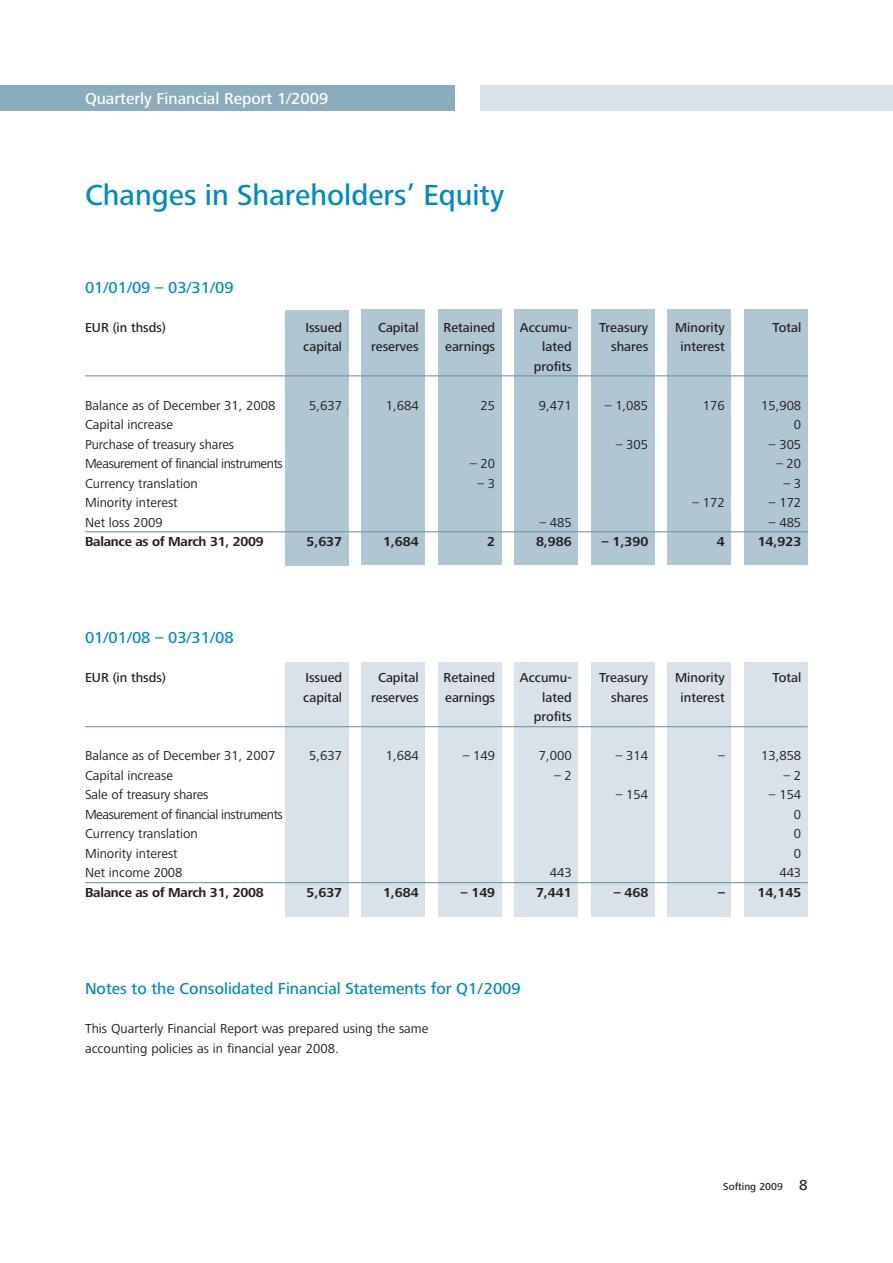
<style>
.page{position:relative;width:893px;height:1263px;background:#fff}
.page>*{position:absolute;margin:0;border:0;box-sizing:border-box;transform-origin:0 0}
.t1{font:500 30px "Frutiger Next LT";color:#008bbf}
.t2{font:500 16.5px "Frutiger Next LT";color:#008bbf}
.t3{font:500 16.5px "Frutiger Next LT";color:#fff}
.t4{font:13.5px/19.5px "Frutiger Next LT";color:#231f20}
.t5{font:500 13.5px "Frutiger Next LT";color:#231f20}
.t6{font:700 13.5px "Frutiger Next LT";letter-spacing:-.02em;color:#231f20}
.t7{font:13.5px "Frutiger Next LT";letter-spacing:-.035em;color:#231f20}
.t8{font:500 10.5px "Frutiger Next LT";color:#231f20}
.s1{font-size:15px}
</style>
<div class="page">
<div style="left:0;top:85px;width:455px;height:26px;background:#8aacbd"></div>
<div style="left:480px;top:85px;width:413px;height:26px;background:#d8e2e8"></div>
<div style="left:744px;top:310px;width:64px;height:255px;background:#b0c6d2"></div>
<div style="left:591px;top:310px;width:64px;height:255px;background:#b0c6d2"></div>
<div style="left:514px;top:310px;width:64px;height:255px;background:#b0c6d2"></div>
<div style="left:438px;top:310px;width:64px;height:255px;background:#b0c6d2"></div>
<div style="left:667px;top:310px;width:64px;height:255px;background:#b0c6d2"></div>
<div style="left:361px;top:310px;width:64px;height:255px;background:#b0c6d2"></div>
<div style="left:285px;top:310px;width:64px;height:256px;background:#b0c6d2"></div>
<hr style="left:85px;top:375px;width:723px;height:1px;background:#6894a8">
<hr style="left:85px;top:531px;width:723px;height:1px;background:#6894a8">
<div style="left:744px;top:662px;width:64px;height:254px;background:#d8e2e8"></div>
<div style="left:591px;top:662px;width:64px;height:254px;background:#d8e2e8"></div>
<div style="left:514px;top:662px;width:64px;height:254px;background:#d8e2e8"></div>
<div style="left:438px;top:662px;width:64px;height:254px;background:#d8e2e8"></div>
<div style="left:667px;top:662px;width:64px;height:254px;background:#d8e2e8"></div>
<div style="left:361px;top:662px;width:64px;height:254px;background:#d8e2e8"></div>
<div style="left:285px;top:662px;width:64px;height:254px;background:#d8e2e8"></div>
<hr style="left:85px;top:726px;width:723px;height:1px;background:#6894a8">
<hr style="left:85px;top:882px;width:723px;height:1px;background:#6894a8">
<p class="t3" style="left:85px;top:92px;width:245px">Quarterly Financial Report 1/2009</p>
<h1 class="t1" style="left:85px;top:183px;width:421px">Changes in Shareholders’ Equity</h1>
<p class="t2" style="left:85px;top:281px;width:150px">01/01/09 – 03/31/09</p>
<p class="t5" style="left:85px;top:322px;width:82px">EUR (in thsds)</p>
<p class="t5" style="left:305px;top:322px;width:38px">Issued</p>
<p class="t5" style="left:378px;top:322px;width:42px">Capital</p>
<p class="t5" style="left:443px;top:322px;width:53px">Retained</p>
<p class="t5" style="left:520px;top:322px;width:53px">Accumu-</p>
<p class="t5" style="left:599px;top:322px;width:50px">Treasury</p>
<p class="t5" style="left:675px;top:322px;width:51px">Minority</p>
<p class="t5" style="left:772px;top:322px;width:30px">Total</p>
<p class="t5" style="left:303px;top:341px;width:40px">capital</p>
<p class="t5" style="left:371px;top:341px;width:49px">reserves</p>
<p class="t5" style="left:445px;top:341px;width:52px">earnings</p>
<p class="t5" style="left:542px;top:341px;width:31px">lated</p>
<p class="t5" style="left:611px;top:341px;width:39px">shares</p>
<p class="t5" style="left:681px;top:341px;width:46px">interest</p>
<p class="t5" style="left:534px;top:361px;width:39px">profits</p>
<p class="t4" style="left:85px;top:397px;width:192px">Balance as of December 31, 2008</p>
<p class="t4" style="left:309px;top:397px;width:34px">5,637</p>
<p class="t4" style="left:386px;top:397px;width:34px">1,684</p>
<p class="t4" style="left:481px;top:397px;width:16px">25</p>
<p class="t4" style="left:539px;top:397px;width:34px">9,471</p>
<p class="t4" style="left:605px;top:397px;width:45px">– 1,085</p>
<p class="t4" style="left:703px;top:397px;width:23px">176</p>
<p class="t4" style="left:761px;top:397px;width:42px">15,908</p>
<p class="t4" style="left:85px;top:416px;width:89px">Capital increase</p>
<p class="t4" style="left:794px;top:416px;width:9px">0</p>
<p class="t4" style="left:85px;top:436px;width:151px">Purchase of treasury shares</p>
<p class="t4" style="left:616px;top:436px;width:34px">– 305</p>
<p class="t4" style="left:769px;top:436px;width:34px">– 305</p>
<p class="t7" style="left:85px;top:458px;width:199px">Measurement of financial instruments</p>
<p class="t4" style="left:470px;top:455px;width:27px">– 20</p>
<p class="t4" style="left:776px;top:455px;width:27px">– 20</p>
<p class="t4" style="left:85px;top:475px;width:114px">Currency translation</p>
<p class="t4" style="left:477px;top:475px;width:19px">– 3</p>
<p class="t4" style="left:783px;top:475px;width:19px">– 3</p>
<p class="t4" style="left:85px;top:494px;width:94px">Minority interest</p>
<p class="t4" style="left:692px;top:494px;width:34px">– 172</p>
<p class="t4" style="left:769px;top:494px;width:34px">– 172</p>
<p class="t4" style="left:85px;top:514px;width:79px">Net loss 2009</p>
<p class="t4" style="left:539px;top:514px;width:34px">– 485</p>
<p class="t4" style="left:769px;top:514px;width:34px">– 485</p>
<p class="t6" style="left:85px;top:536px;width:180px">Balance as of March 31, 2009</p>
<p class="t6" style="left:306px;top:536px;width:37px">5,637</p>
<p class="t6" style="left:383px;top:536px;width:37px">1,684</p>
<p class="t6" style="left:487px;top:536px;width:9px">2</p>
<p class="t6" style="left:536px;top:536px;width:37px">8,986</p>
<p class="t6" style="left:602px;top:536px;width:48px">– 1,390</p>
<p class="t6" style="left:717px;top:536px;width:9px">4</p>
<p class="t6" style="left:758px;top:536px;width:45px">14,923</p>
<p class="t2" style="left:85px;top:632px;width:150px">01/01/08 – 03/31/08</p>
<p class="t5" style="left:85px;top:673px;width:82px">EUR (in thsds)</p>
<p class="t5" style="left:305px;top:673px;width:38px">Issued</p>
<p class="t5" style="left:378px;top:673px;width:42px">Capital</p>
<p class="t5" style="left:443px;top:673px;width:53px">Retained</p>
<p class="t5" style="left:520px;top:673px;width:53px">Accumu-</p>
<p class="t5" style="left:599px;top:673px;width:50px">Treasury</p>
<p class="t5" style="left:675px;top:673px;width:51px">Minority</p>
<p class="t5" style="left:772px;top:673px;width:30px">Total</p>
<p class="t5" style="left:303px;top:692px;width:40px">capital</p>
<p class="t5" style="left:371px;top:692px;width:49px">reserves</p>
<p class="t5" style="left:445px;top:692px;width:52px">earnings</p>
<p class="t5" style="left:542px;top:692px;width:31px">lated</p>
<p class="t5" style="left:611px;top:692px;width:39px">shares</p>
<p class="t5" style="left:681px;top:692px;width:46px">interest</p>
<p class="t5" style="left:534px;top:712px;width:39px">profits</p>
<p class="t4" style="left:85px;top:747px;width:192px">Balance as of December 31, 2007</p>
<p class="t4" style="left:309px;top:747px;width:34px">5,637</p>
<p class="t4" style="left:386px;top:747px;width:34px">1,684</p>
<p class="t4" style="left:463px;top:747px;width:34px">– 149</p>
<p class="t4" style="left:539px;top:747px;width:34px">7,000</p>
<p class="t4" style="left:616px;top:747px;width:34px">– 314</p>
<p class="t4" style="left:718px;top:747px;width:8px">–</p>
<p class="t4" style="left:761px;top:747px;width:42px">13,858</p>
<p class="t4" style="left:85px;top:767px;width:89px">Capital increase</p>
<p class="t4" style="left:554px;top:767px;width:19px">– 2</p>
<p class="t4" style="left:783px;top:767px;width:19px">– 2</p>
<p class="t4" style="left:85px;top:786px;width:125px">Sale of treasury shares</p>
<p class="t4" style="left:616px;top:786px;width:34px">– 154</p>
<p class="t4" style="left:769px;top:786px;width:34px">– 154</p>
<p class="t7" style="left:85px;top:809px;width:199px">Measurement of financial instruments</p>
<p class="t4" style="left:794px;top:806px;width:9px">0</p>
<p class="t4" style="left:85px;top:825px;width:114px">Currency translation</p>
<p class="t4" style="left:794px;top:825px;width:9px">0</p>
<p class="t4" style="left:85px;top:845px;width:94px">Minority interest</p>
<p class="t4" style="left:794px;top:845px;width:9px">0</p>
<p class="t4" style="left:85px;top:864px;width:99px">Net income 2008</p>
<p class="t4" style="left:550px;top:864px;width:23px">443</p>
<p class="t4" style="left:779px;top:864px;width:23px">443</p>
<p class="t6" style="left:85px;top:887px;width:180px">Balance as of March 31, 2008</p>
<p class="t6" style="left:306px;top:887px;width:37px">5,637</p>
<p class="t6" style="left:383px;top:887px;width:37px">1,684</p>
<p class="t6" style="left:461px;top:887px;width:36px">– 149</p>
<p class="t6" style="left:536px;top:887px;width:37px">7,441</p>
<p class="t6" style="left:614px;top:887px;width:36px">– 468</p>
<p class="t6" style="left:718px;top:887px;width:8px">–</p>
<p class="t6" style="left:758px;top:887px;width:45px">14,145</p>
<p class="t2" style="left:85px;top:983px;width:437px">Notes to the Consolidated Financial Statements for Q1/2009</p>
<p class="t4" style="left:85px;top:1020px;width:345px">This Quarterly Financial Report was prepared using the same accounting policies as in financial year 2008.</p>
<p class="t8" style="left:723px;top:1182px;width:86px">Softing 2009 <span class="s1">8</span></p>
</div>
